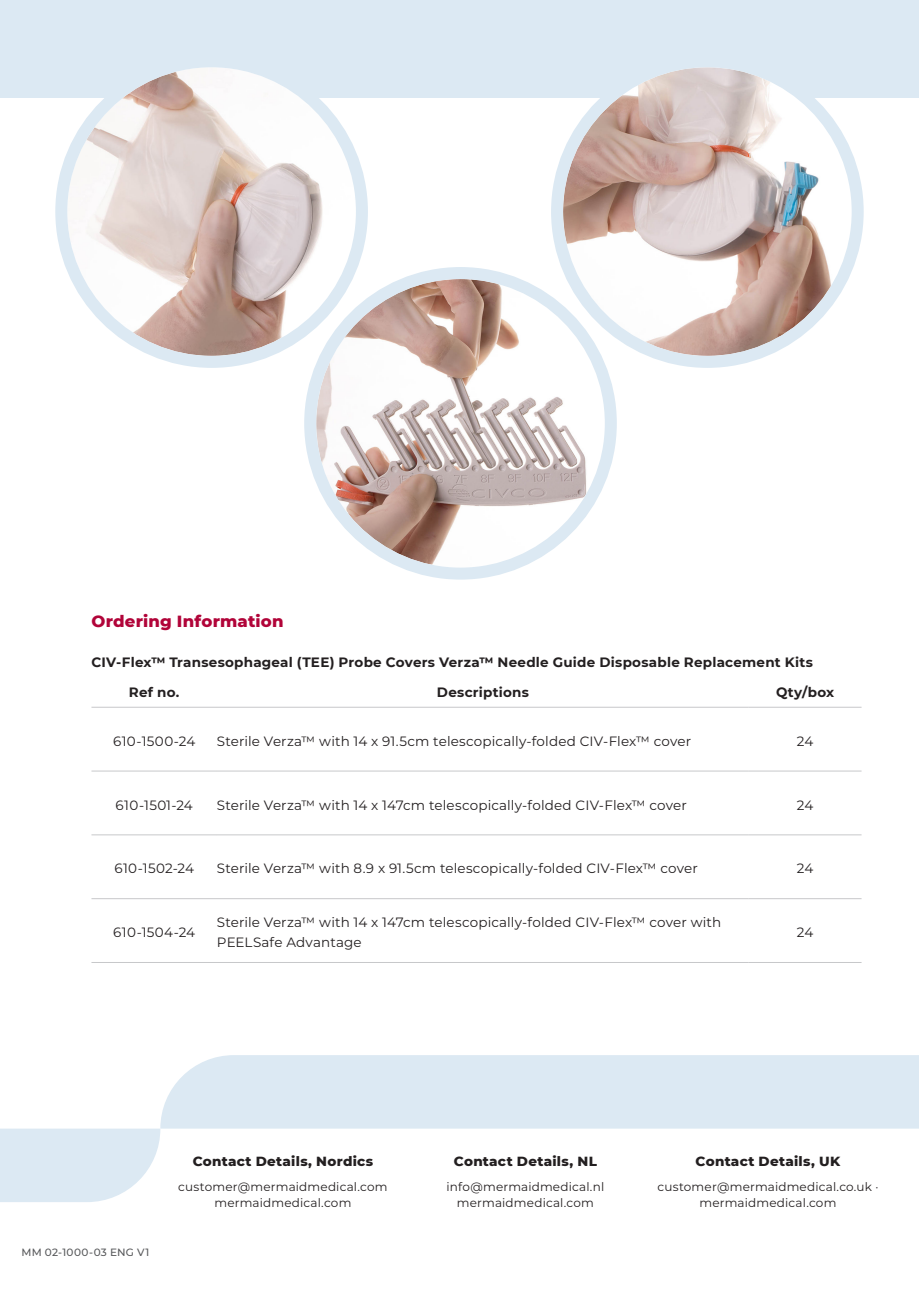
<style>
.page{position:relative;width:919px;height:1289px;background:#fff}
.page>*{position:absolute;margin:0;border:0;box-sizing:border-box;transform-origin:0 0}
.Brødtekst{font:800 16.5px "Montserrat";letter-spacing:.015em;color:#b10439}
.Brødtekst-2{font:13.5px/19.5px "Montserrat";letter-spacing:.01em;color:#231f20}
.Brødtekst-3{font:700 13.5px "Montserrat";letter-spacing:.015em;color:#231f20}
.Brødtekst-4{font:800 13.5px "Montserrat";letter-spacing:.02em;color:#231f20}
.Brødtekst-5{font:12px/16.5px "Montserrat";letter-spacing:.015em;color:#231f20;text-align:center}
.Floating_features{font:500 10.5px "Montserrat";letter-spacing:.025em;color:#57585a}
</style>
<div class="page">
<div style="left:160px;top:1055px;width:758px;height:73px;background:#dce9f3"></div>
<svg style="left:0;top:1128px;width:160px;height:74px;background:#dfebf4"></svg>
<div style="left:0;top:0;width:918px;height:98px;background:#dce9f3"></div>
<hr style="left:91px;top:707px;width:126px;height:1px;background:#c7c8ca">
<hr style="left:217px;top:707px;width:531px;height:1px;background:#c7c8ca">
<hr style="left:748px;top:707px;width:113px;height:1px;background:#c7c8ca">
<hr style="left:91px;top:770px;width:126px;height:1px;background:#c7c8ca">
<hr style="left:217px;top:770px;width:531px;height:1px;background:#c7c8ca">
<hr style="left:748px;top:770px;width:113px;height:1px;background:#c7c8ca">
<hr style="left:91px;top:834px;width:126px;height:1px;background:#c7c8ca">
<hr style="left:217px;top:834px;width:531px;height:1px;background:#c7c8ca">
<hr style="left:748px;top:834px;width:113px;height:1px;background:#c7c8ca">
<hr style="left:91px;top:898px;width:126px;height:1px;background:#c7c8ca">
<hr style="left:217px;top:898px;width:531px;height:1px;background:#c7c8ca">
<hr style="left:748px;top:898px;width:113px;height:1px;background:#c7c8ca">
<hr style="left:91px;top:962px;width:126px;height:1px;background:#c7c8ca">
<hr style="left:217px;top:962px;width:531px;height:1px;background:#c7c8ca">
<hr style="left:748px;top:962px;width:113px;height:1px;background:#c7c8ca">
<div style="left:557px;top:61px;width:300px;height:301px;background:#dce9f3;border-radius:50%"></div>
<img style="left:563px;top:67px;width:288px;height:289px;border-radius:144px">
<div style="left:551px;top:55px;width:312px;height:313px;border:12px solid #dce9f3;border-radius:50%"></div>
<div style="left:61px;top:61px;width:301px;height:301px;background:#dce9f3;border-radius:50%"></div>
<img style="left:67px;top:67px;width:289px;height:289px;border-radius:144px">
<div style="left:55px;top:55px;width:313px;height:313px;border:12px solid #dce9f3;border-radius:50%"></div>
<svg style="left:310px;top:273px;width:300px;height:300px;background:#dde9f3"></svg>
<img style="left:316px;top:279px;width:288px;height:288px;border-radius:144px">
<div style="left:304px;top:267px;width:312px;height:312px;border:12px solid #dce9f3;border-radius:50%"></div>
<p class="Brødtekst" style="left:91px;top:609px;width:194px">Ordering Information</p>
<p class="Brødtekst-3" style="left:91px;top:652px;width:723px">CIV-Flex™ Transesophageal (TEE) Probe Covers Verza™ Needle Guide Disposable Replacement Kits</p>
<p class="Brødtekst-3" style="left:129px;top:682px;width:52px">Ref no.</p>
<p class="Brødtekst-3" style="left:437px;top:682px;width:94px">Descriptions</p>
<p class="Brødtekst-3" style="left:776px;top:682px;width:60px">Qty/box</p>
<p class="Brødtekst-2" style="left:113px;top:730px;width:84px">610-1500-24</p>
<p class="Brødtekst-2" style="left:217px;top:730px;width:475px">Sterile Verza™ with 14 x 91.5cm telescopically-folded CIV-Flex™ cover</p>
<p class="Brødtekst-2" style="left:796px;top:730px;width:18px">24</p>
<p class="Brødtekst-2" style="left:116px;top:794px;width:79px">610-1501-24</p>
<p class="Brødtekst-2" style="left:217px;top:794px;width:471px">Sterile Verza™ with 14 x 147cm telescopically-folded CIV-Flex™ cover</p>
<p class="Brødtekst-2" style="left:796px;top:794px;width:18px">24</p>
<p class="Brødtekst-2" style="left:114px;top:858px;width:81px">610-1502-24</p>
<p class="Brødtekst-2" style="left:217px;top:858px;width:482px">Sterile Verza™ with 8.9 x 91.5cm telescopically-folded CIV-Flex™ cover</p>
<p class="Brødtekst-2" style="left:796px;top:858px;width:18px">24</p>
<p class="Brødtekst-2" style="left:113px;top:922px;width:83px">610-1504-24</p>
<p class="Brødtekst-2" style="left:217px;top:912px;width:506px">Sterile Verza™ with 14 x 147cm telescopically-folded CIV-Flex™ cover with<br>PEELSafe Advantage</p>
<p class="Brødtekst-2" style="left:796px;top:922px;width:18px">24</p>
<p class="Floating_features" style="left:22px;top:1244px;width:129px">MM 02-1000-03 ENG V1</p>
<p class="Brødtekst-4" style="left:193px;top:1150px;width:182px">Contact Details, Nordics</p>
<p class="Brødtekst-5" style="left:178px;top:1177px;width:211px">customer@mermaidmedical.com mermaidmedical.com</p>
<p class="Brødtekst-4" style="left:454px;top:1150px;width:145px">Contact Details, NL</p>
<p class="Brødtekst-5" style="left:446px;top:1177px;width:159px">info@mermaidmedical.nl mermaidmedical.com</p>
<p class="Brødtekst-4" style="left:695px;top:1150px;width:146px">Contact Details, UK</p>
<p class="Brødtekst-5" style="left:657px;top:1177px;width:222px">customer@mermaidmedical.co.uk · mermaidmedical.com</p>
</div>
